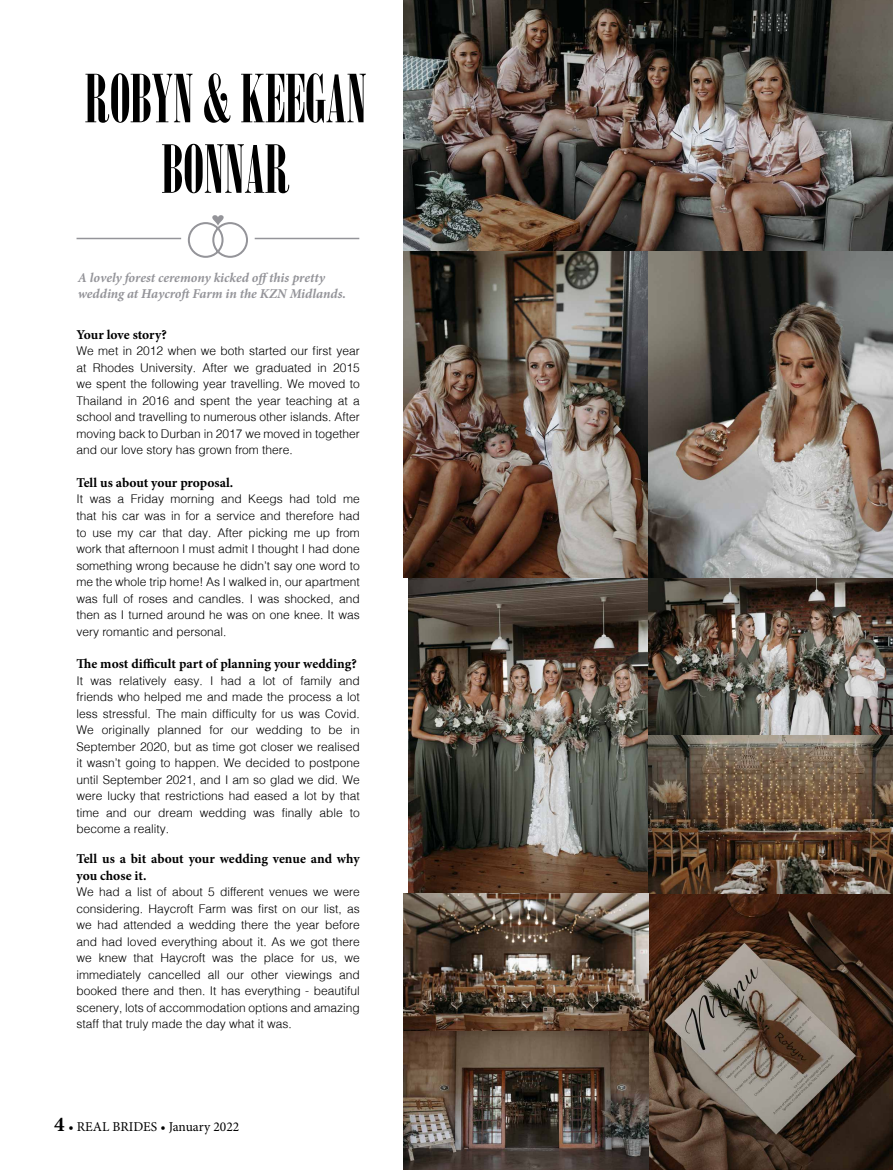
<style>
.page{position:relative;width:893px;height:1170px;background:#fff}
.page>*{position:absolute;margin:0;border:0;box-sizing:border-box;transform-origin:0 0}
.t1{font:66px/70.5px "Onyx";color:#000;text-align:center}
.t2{font:700 13.5px/16.2px "Minion Pro";letter-spacing:-.005em;color:#000}
.t3{font:italic 700 13.5px/16.2px "Minion Pro";letter-spacing:-.005em;color:#949499}
.t4{font:13.5px "Minion Pro";color:#000}
.t5{font:300 12px/16.5px "Helv";color:#000;text-align:justify}
.s1{font-weight:700;font-size:21px}
</style>
<div class="page">
<img style="left:648px;top:893px;width:245px;height:276px">
<hr style="left:77px;top:238px;width:104px;height:1px;background:#949499">
<hr style="left:255px;top:238px;width:104px;height:1px;background:#949499">
<svg style="left:187px;top:215px;width:61px;height:43px"></svg>
<img style="left:404px;top:0;width:489px;height:251px">
<img style="left:408px;top:577px;width:240px;height:316px">
<img style="left:404px;top:251px;width:244px;height:326px">
<img style="left:648px;top:251px;width:245px;height:642px">
<img style="left:404px;top:893px;width:244px;height:276px">
<h1 class="t1" style="left:85px;top:63px;width:283px">ROBYN &amp; KEEGAN<br>BONNAR</h1>
<p class="t3" style="left:78px;top:269px;width:270px">A lovely forest ceremony kicked off this pretty wedding at Haycroft Farm in the KZN Midlands.</p>
<p class="t2" style="left:77px;top:326px;width:92px">Your love story?</p>
<p class="t5" style="left:77px;top:342px;width:285px">We met in 2012 when we both started our first year at Rhodes University. After we graduated in 2015 we spent the following year travelling. We moved to Thailand in 2016 and spent the year teaching at a school and travelling to numerous other islands. After moving back to Durban in 2017 we moved in together and our love story has grown from there.</p>
<p class="t2" style="left:77px;top:474px;width:158px">Tell us about your proposal.</p>
<p class="t5" style="left:77px;top:490px;width:285px">It was a Friday morning and Keegs had told me that his car was in for a service and therefore had to use my car that day. After picking me up from work that afternoon I must admit I thought I had done something wrong because he didn’t say one word to me the whole trip home! As I walked in, our apartment was full of roses and candles. I was shocked, and then as I turned around he was on one knee. It was very romantic and personal.</p>
<p class="t2" style="left:77px;top:655px;width:282px">The most difficult part of planning your wedding?</p>
<p class="t5" style="left:77px;top:672px;width:285px">It was relatively easy. I had a lot of family and friends who helped me and made the process a lot less stressful. The main difficulty for us was Covid.<br>We originally planned for our wedding to be in September 2020, but as time got closer we realised it wasn’t going to happen. We decided to postpone until September 2021, and I am so glad we did. We were lucky that restrictions had eased a lot by that time and our dream wedding was finally able to become a reality.</p>
<p class="t2" style="left:77px;top:850px;width:285px">Tell us a bit about your wedding venue and why you chose it.</p>
<p class="t5" style="left:77px;top:883px;width:285px">We had a list of about 5 different venues we were considering. Haycroft Farm was first on our list, as we had attended a wedding there the year before and had loved everything about it. As we got there we knew that Haycroft was the place for us, we immediately cancelled all our other viewings and booked there and then. It has everything - beautiful scenery, lots of accommodation options and amazing staff that truly made the day what it was.</p>
<p class="t4" style="left:54px;top:1117px;width:187px"><span class="s1">4</span> • REAL BRIDES • January 2022</p>
</div>
